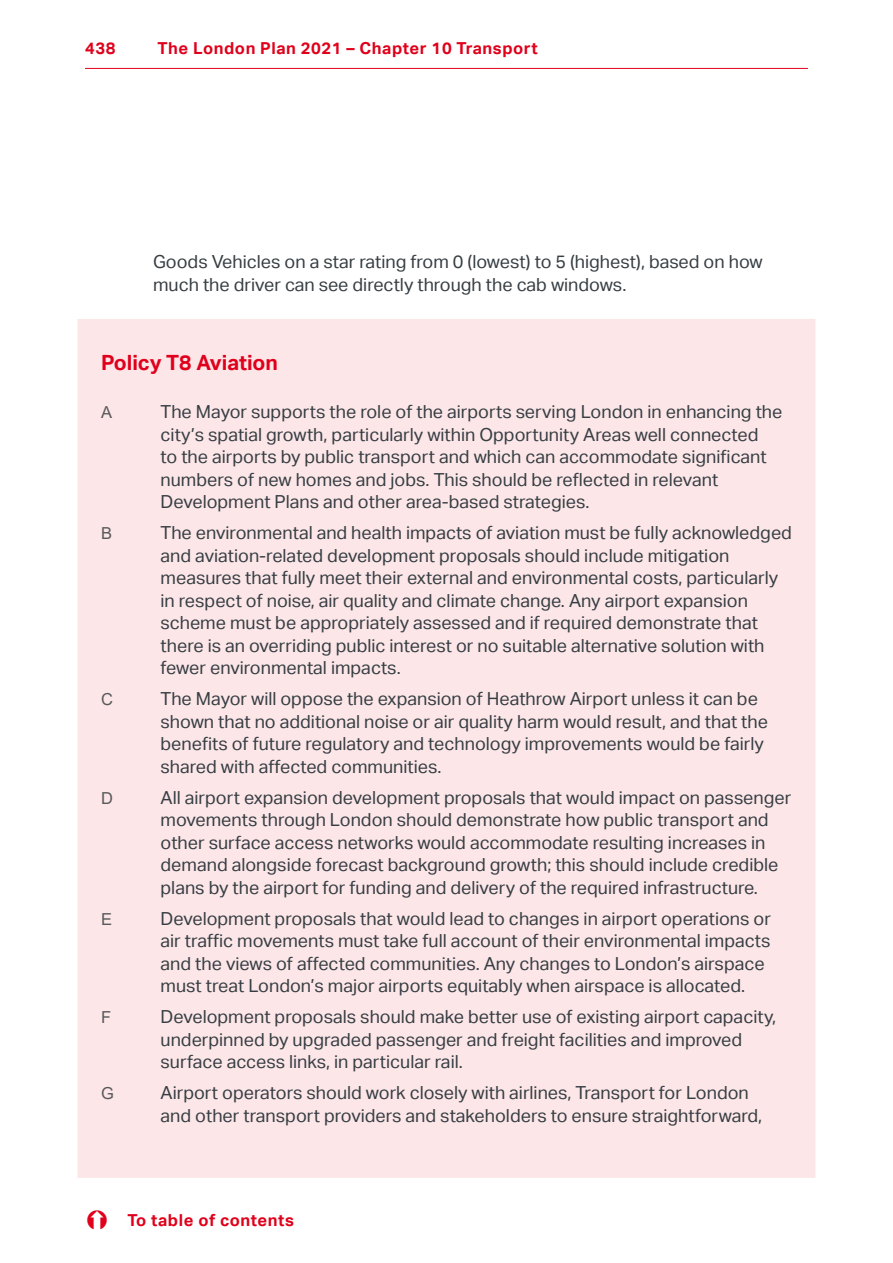
<style>
.page{position:relative;width:893px;height:1263px;background:#fff}
.page>*{position:absolute;margin:0;border:0;box-sizing:border-box;transform-origin:0 0}
.t1{font:700 21px "Aktiv Grotesk";color:#e0001b}
.t2{font:18px/22.5px "Aktiv Grotesk";color:#363e43}
.t3{font:700 16.5px "Aktiv Grotesk";letter-spacing:.035em;color:#e0001b}
.t4{font:16.5px "Arial";color:#58595b}
</style>
<div class="page">
<div style="left:85px;top:326px;width:723px;height:844px;background:#fce6e8"></div>
<div style="left:78px;top:319px;width:737px;height:859px;border:15px solid #fce6e8"></div>
<hr style="left:85px;top:68px;width:723px;height:1px;background:#e0001b">
<p class="t3" style="left:85px;top:39px;width:32px">438</p>
<p class="t3" style="left:157px;top:39px;width:382px">The London Plan 2021 – Chapter 10 Transport</p>
<p class="t2" style="left:153px;top:251px;width:611px">Goods Vehicles on a star rating from 0 (lowest) to 5 (highest), based on how much the driver can see directly through the cab windows.</p>
<p class="t1" style="left:101px;top:351px;width:178px">Policy T8 Aviation</p>
<p class="t4" style="left:101px;top:401px;width:13px">A</p>
<p class="t2" style="left:161px;top:401px;width:623px">The Mayor supports the role of the airports serving London in enhancing the city’s spatial growth, particularly within Opportunity Areas well connected<br>to the airports by public transport and which can accommodate significant numbers of new homes and jobs. This should be reflected in relevant Development Plans and other area-based strategies.</p>
<p class="t4" style="left:101px;top:522px;width:13px">B</p>
<p class="t2" style="left:161px;top:522px;width:633px">The environmental and health impacts of aviation must be fully acknowledged and aviation-related development proposals should include mitigation measures that fully meet their external and environmental costs, particularly in respect of noise, air quality and climate change. Any airport expansion scheme must be appropriately assessed and if required demonstrate that there is an overriding public interest or no suitable alternative solution with fewer environmental impacts.</p>
<p class="t4" style="left:101px;top:688px;width:13px">C</p>
<p class="t2" style="left:161px;top:688px;width:609px">The Mayor will oppose the expansion of Heathrow Airport unless it can be shown that no additional noise or air quality harm would result, and that the benefits of future regulatory and technology improvements would be fairly shared with affected communities.</p>
<p class="t4" style="left:101px;top:787px;width:13px">D</p>
<p class="t2" style="left:161px;top:786px;width:632px">All airport expansion development proposals that would impact on passenger movements through London should demonstrate how public transport and other surface access networks would accommodate resulting increases in demand alongside forecast background growth; this should include credible plans by the airport for funding and delivery of the required infrastructure.</p>
<p class="t4" style="left:101px;top:908px;width:13px">E</p>
<p class="t2" style="left:161px;top:907px;width:612px">Development proposals that would lead to changes in airport operations or air traffic movements must take full account of their environmental impacts and the views of affected communities. Any changes to London’s airspace must treat London’s major airports equitably when airspace is allocated.</p>
<p class="t4" style="left:101px;top:1006px;width:12px">F</p>
<p class="t2" style="left:161px;top:1006px;width:617px">Development proposals should make better use of existing airport capacity, underpinned by upgraded passenger and freight facilities and improved surface access links, in particular rail.</p>
<p class="t4" style="left:101px;top:1082px;width:14px">G</p>
<p class="t2" style="left:161px;top:1082px;width:603px">Airport operators should work closely with airlines, Transport for London and other transport providers and stakeholders to ensure straightforward,</p>
<p class="t3" style="left:128px;top:1211px;width:168px">To table of contents</p>
</div>
